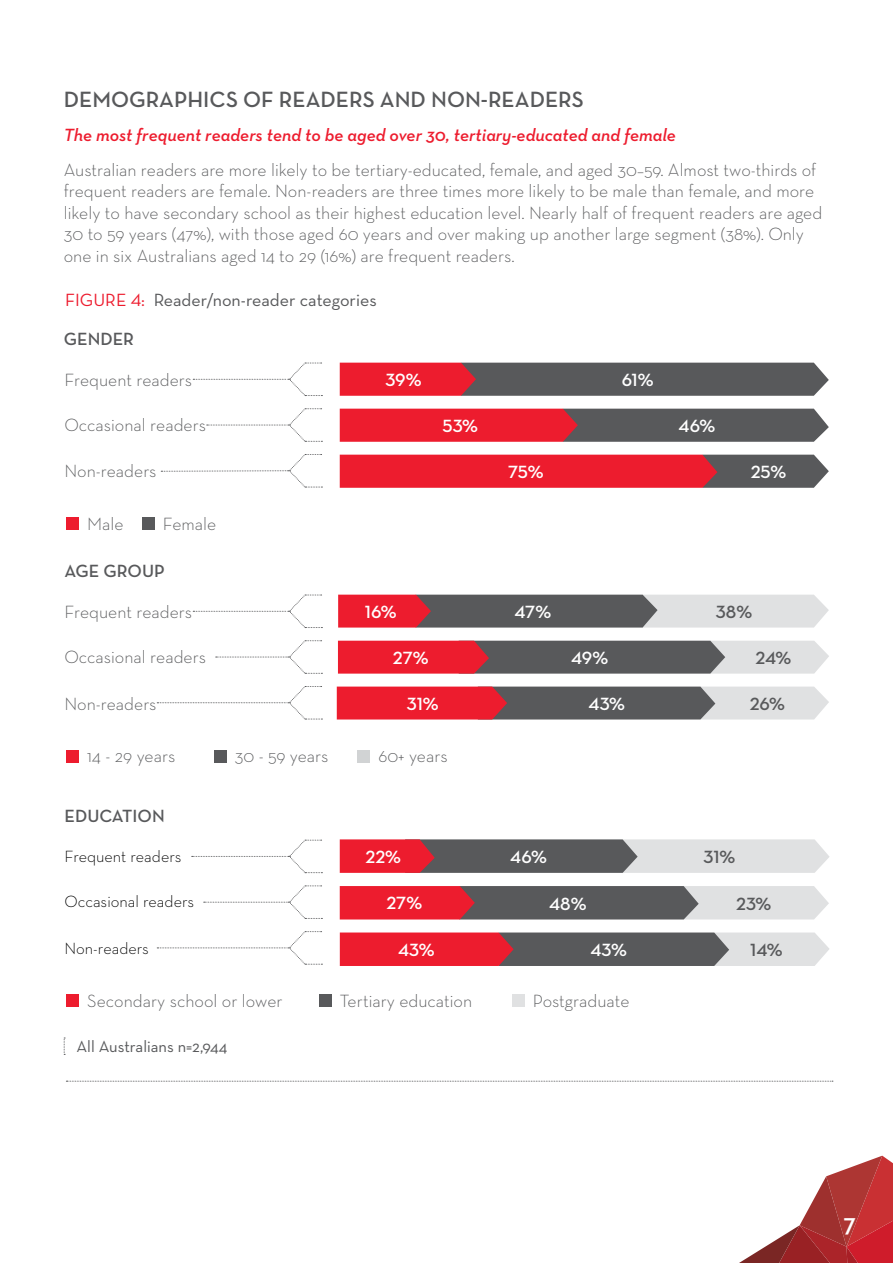
<style>
.page{position:relative;width:893px;height:1263px;background:#fff}
.page>*{position:absolute;margin:0;border:0;box-sizing:border-box;transform-origin:0 0}
.t1{font:600 27px "Neutraface Text";color:#fff}
.Body_Text{font:600 22.5px "Neutraface Text";color:#58595b}
.Heading_3{font:300 18px/21.6px "Neutraface Text";color:#58595b}
.Body_Text-2{font:300 18px "Neutraface Text";color:#58595b}
.Heading_3-2{font:italic 600 18px "Neutraface Text";color:#ed1c2e}
.Body_Text-3{font:600 18px "Neutraface Text";color:#fff}
.t2{font:18px "Neutraface Text";color:#58595b}
.Heading_4{font:600 18px "Neutraface Text";color:#58595b}
.Body_Text-4{font:600 18px "Neutraface Text";color:#58595b}
.t3{font:300 16.5px "Neutraface Text";color:#000}
.Figure_Reference{font:16.5px "Neutraface Text";color:#58595b}
.s1{color:#ed1c2e}
</style>
<div class="page">
<svg style="left:739px;top:1156px;width:154px;height:107px"></svg>
<svg style="left:340px;top:839px;width:490px;height:34px;background:#ab878c"></svg>
<svg style="left:340px;top:886px;width:489px;height:33px;background:#a57076"></svg>
<svg style="left:340px;top:932px;width:489px;height:34px;background:#aa656c"></svg>
<div style="left:66px;top:994px;width:13px;height:13px;background:#ed1c2e"></div>
<div style="left:512px;top:994px;width:13px;height:13px;background:#e0e1e2"></div>
<div style="left:319px;top:994px;width:13px;height:13px;background:#58595b"></div>
<svg style="left:192px;top:840px;width:130px;height:33px"></svg>
<svg style="left:204px;top:885px;width:118px;height:34px"></svg>
<svg style="left:157px;top:931px;width:165px;height:34px"></svg>
<div style="left:66px;top:517px;width:13px;height:13px;background:#ed1c2e"></div>
<div style="left:142px;top:517px;width:13px;height:13px;background:#58595b"></div>
<svg style="left:193px;top:363px;width:129px;height:33px"></svg>
<svg style="left:207px;top:408px;width:115px;height:34px"></svg>
<svg style="left:161px;top:454px;width:161px;height:34px"></svg>
<svg style="left:340px;top:363px;width:489px;height:33px;background:#824c52"></svg>
<svg style="left:340px;top:409px;width:489px;height:33px;background:#a14049"></svg>
<svg style="left:340px;top:455px;width:489px;height:33px;background:#cb2e3c"></svg>
<div style="left:66px;top:750px;width:13px;height:13px;background:#ed1c2e"></div>
<div style="left:357px;top:750px;width:13px;height:13px;background:#d1d3d4"></div>
<div style="left:214px;top:750px;width:13px;height:13px;background:#58595b"></div>
<svg style="left:193px;top:595px;width:129px;height:33px"></svg>
<svg style="left:216px;top:640px;width:106px;height:34px"></svg>
<svg style="left:157px;top:686px;width:165px;height:34px"></svg>
<svg style="left:338px;top:595px;width:491px;height:32px;background:#a38084"></svg>
<svg style="left:338px;top:641px;width:491px;height:33px;background:#a3686e"></svg>
<svg style="left:337px;top:687px;width:492px;height:32px;background:#ab666d"></svg>
<svg style="left:64px;top:1037px;width:1px;height:18px"></svg>
<svg style="left:66px;top:1081px;width:767px;height:1px"></svg>
<p class="Body_Text" style="left:64px;top:85px;width:522px">DEMOGRAPHICS OF READERS AND NON-READERS</p>
<h3 class="Heading_3-2" style="left:64px;top:124px;width:614px">The most frequent readers tend to be aged over 30, tertiary-educated and female</h3>
<h3 class="Heading_3" style="left:64px;top:158px;width:760px">Australian readers are more likely to be tertiary-educated, female, and aged 30–59. Almost two-thirds of frequent readers are female. Non-readers are three times more likely to be male than female, and more likely to have secondary school as their highest education level. Nearly half of frequent readers are aged 30 to 59 years (47%), with those aged 60 years and over making up another large segment (38%). Only one in six Australians aged 14 to 29 (16%) are frequent readers.</h3>
<p class="t2" style="left:65px;top:288px;width:313px"><span class="s1">FIGURE 4:</span> Reader/non-reader categories</p>
<h4 class="Heading_4" style="left:64px;top:328px;width:72px">GENDER</h4>
<p class="Body_Text-2" style="left:64px;top:368px;width:129px">Frequent readers</p>
<p class="Body_Text-2" style="left:64px;top:414px;width:143px">Occasional readers</p>
<p class="Body_Text-2" style="left:64px;top:460px;width:94px">Non-readers</p>
<p class="Heading_3" style="left:87px;top:512px;width:38px">Male</p>
<p class="Heading_3" style="left:163px;top:512px;width:55px">Female</p>
<h4 class="Heading_4" style="left:64px;top:559px;width:102px">AGE GROUP</h4>
<p class="Body_Text-2" style="left:64px;top:600px;width:129px">Frequent readers</p>
<p class="Body_Text-2" style="left:64px;top:646px;width:143px">Occasional readers</p>
<p class="Body_Text-2" style="left:64px;top:692px;width:94px">Non-readers</p>
<p class="Body_Text-3" style="left:385px;top:368px;width:38px">39%</p>
<p class="Body_Text-3" style="left:622px;top:368px;width:33px">61%</p>
<p class="Body_Text-3" style="left:443px;top:415px;width:37px">53%</p>
<p class="Body_Text-3" style="left:679px;top:415px;width:38px">46%</p>
<p class="Body_Text-3" style="left:508px;top:460px;width:37px">75%</p>
<p class="Body_Text-3" style="left:751px;top:461px;width:37px">25%</p>
<p class="Body_Text-3" style="left:365px;top:601px;width:33px">16%</p>
<p class="Body_Text-3" style="left:514px;top:601px;width:38px">47%</p>
<p class="Body_Text-4" style="left:716px;top:601px;width:38px">38%</p>
<p class="Body_Text-3" style="left:393px;top:647px;width:37px">27%</p>
<p class="Body_Text-3" style="left:571px;top:647px;width:39px">49%</p>
<p class="Body_Text-4" style="left:755px;top:647px;width:37px">24%</p>
<p class="Body_Text-3" style="left:407px;top:693px;width:33px">31%</p>
<p class="Body_Text-3" style="left:588px;top:693px;width:38px">43%</p>
<p class="Body_Text-4" style="left:750px;top:693px;width:37px">26%</p>
<p class="Heading_3" style="left:87px;top:744px;width:90px">14 - 29 years</p>
<p class="Heading_3" style="left:235px;top:744px;width:95px">30 - 59 years</p>
<p class="Heading_3" style="left:378px;top:744px;width:71px">60+ years</p>
<h4 class="Heading_4" style="left:64px;top:804px;width:102px">EDUCATION</h4>
<p class="t3" style="left:64px;top:846px;width:118px">Frequent readers</p>
<p class="Body_Text-3" style="left:366px;top:846px;width:37px">22%</p>
<p class="Body_Text-3" style="left:510px;top:846px;width:38px">46%</p>
<p class="Body_Text-4" style="left:703px;top:846px;width:33px">31%</p>
<p class="t3" style="left:64px;top:891px;width:131px">Occasional readers</p>
<p class="t3" style="left:64px;top:937px;width:86px">Non-readers</p>
<p class="Body_Text-3" style="left:387px;top:892px;width:37px">27%</p>
<p class="Body_Text-3" style="left:398px;top:939px;width:38px">43%</p>
<p class="Body_Text-3" style="left:549px;top:892px;width:39px">48%</p>
<p class="Body_Text-4" style="left:736px;top:892px;width:37px">23%</p>
<p class="Body_Text-3" style="left:590px;top:939px;width:38px">43%</p>
<p class="Body_Text-4" style="left:750px;top:939px;width:34px">14%</p>
<p class="Heading_3" style="left:87px;top:989px;width:197px">Secondary school or lower</p>
<p class="Heading_3" style="left:340px;top:989px;width:134px">Tertiary education</p>
<p class="Heading_3" style="left:533px;top:989px;width:98px">Postgraduate</p>
<p class="Figure_Reference" style="left:77px;top:1036px;width:152px">All Australians n=2,944</p>
<h1 class="t1" style="left:844px;top:1205px;width:14px">7</h1>
</div>
